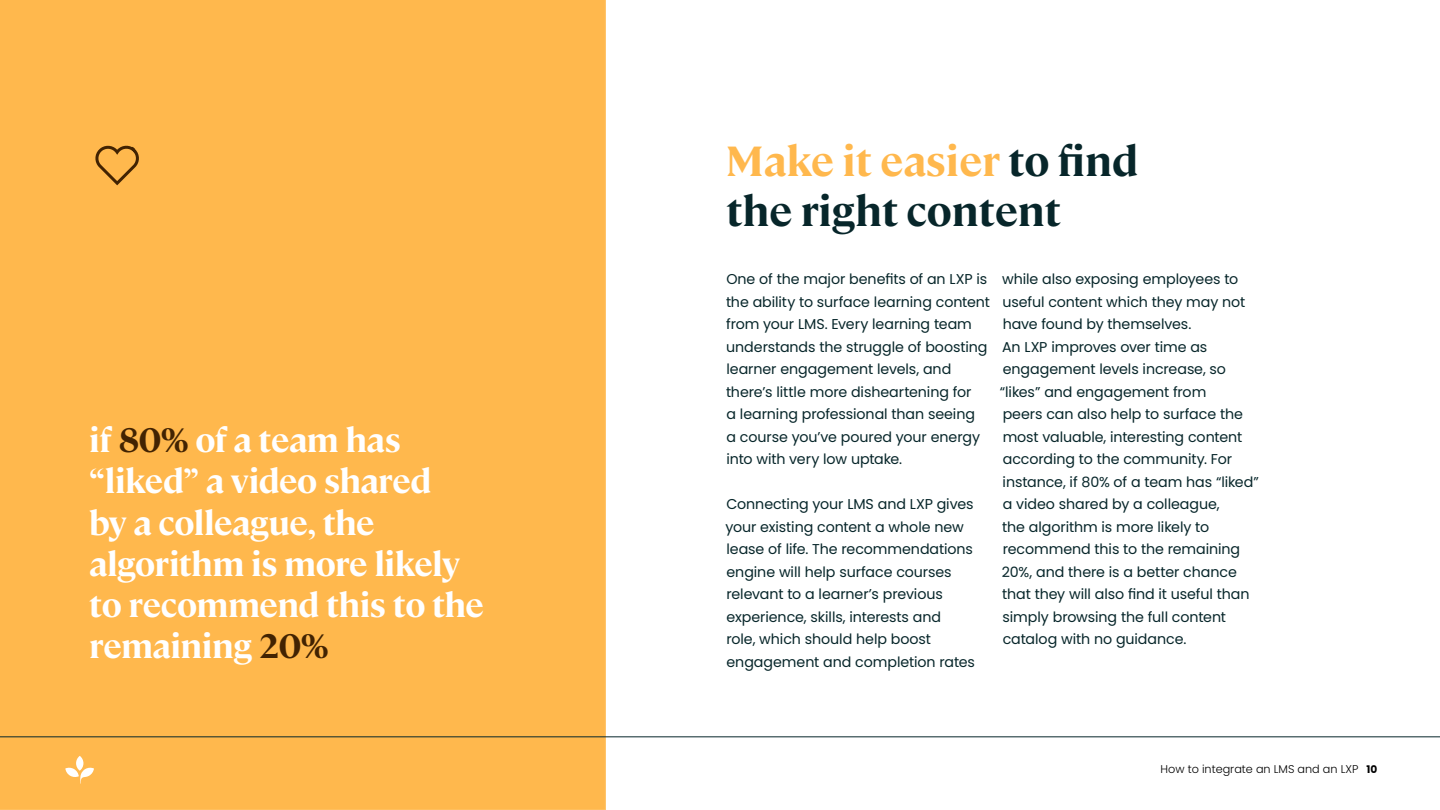
<style>
.page{position:relative;width:1440px;height:810px;background:#fff}
.page>*{position:absolute;margin:0;border:0;box-sizing:border-box;transform-origin:0 0}
.t1{font:700 42px/49.5px "Cambon";color:#07262a}
.t2{font:700 33.75px/41.2px "Cambon";letter-spacing:-.015em;color:#fff}
.t3{font:14.25px/22.5px "Poppins";letter-spacing:-.005em;color:#07262a}
.t4{font:300 11.25px "Poppins";color:#000}
.s1{color:#422302}
.s2{color:#ffb84d}
.s3{font-weight:700;font-size:10.5px}
</style>
<div class="page">
<div style="left:0;top:0;width:606px;height:810px;background:#ffb84d"></div>
<hr style="left:0;top:737px;width:1440px;height:1px;background:#07262a">
<svg style="left:93px;top:143px;width:50px;height:44px;background:#df9e40"></svg>
<div style="left:76px;top:756px;width:7px;height:15px;background:#fff;border-radius:50%"></div>
<svg style="left:65px;top:767px;width:29px;height:17px"></svg>
<h2 class="t2" style="left:89px;top:417px;width:396px">if <span class="s1">80%</span> of a team has “liked” a video shared<br>by a colleague, the algorithm is more likely to recommend this to the remaining <span class="s1">20%</span></h2>
<h1 class="t1" style="left:726px;top:133px;width:414px"><span class="s2">Make it easier</span> to find the right content</h1>
<p class="t3" style="left:726px;top:268px;width:265px">One of the major benefits of an LXP is the ability to surface learning content from your LMS. Every learning team understands the struggle of boosting learner engagement levels, and there’s little more disheartening for<br>a learning professional than seeing<br>a course you’ve poured your energy into with very low uptake.</p>
<p class="t3" style="left:725px;top:493px;width:251px">Connecting your LMS and LXP gives your existing content a whole new lease of life. The recommendations engine will help surface courses relevant to a learner’s previous experience, skills, interests and<br>role, which should help boost engagement and completion rates</p>
<p class="t3" style="left:1000px;top:268px;width:261px">while also exposing employees to useful content which they may not have found by themselves.<br>An LXP improves over time as engagement levels increase, so “likes” and engagement from<br>peers can also help to surface the most valuable, interesting content according to the community. For instance, if 80% of a team has “liked” a video shared by a colleague,<br>the algorithm is more likely to recommend this to the remaining<br>20%, and there is a better chance that they will also find it useful than simply browsing the full content catalog with no guidance.</p>
<p class="t4" style="left:1161px;top:762px;width:218px">How to integrate an LMS and an LXP <span class="s3">10</span></p>
</div>
